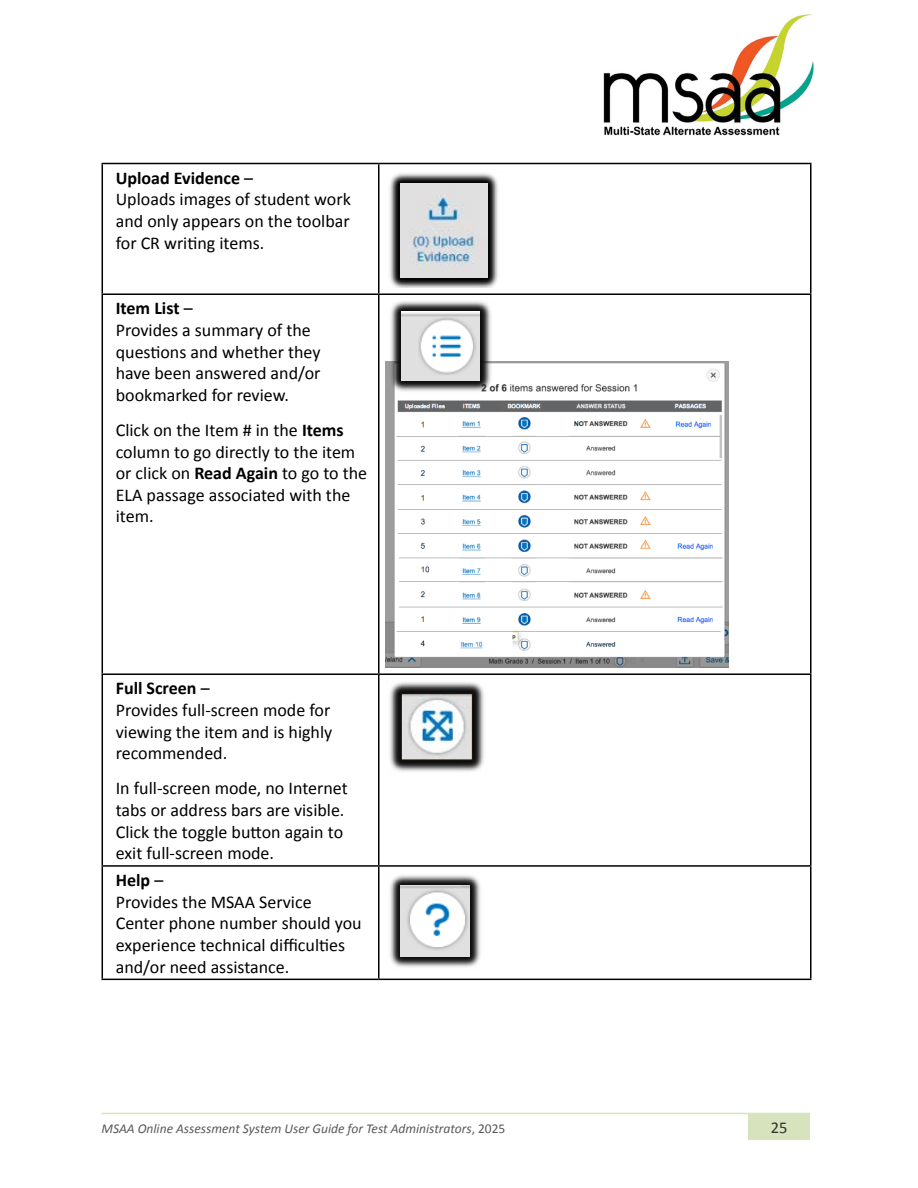
<style>
.page{position:relative;width:918px;height:1188px;background:#fff}
.page>*{position:absolute;margin:0;border:0;box-sizing:border-box;transform-origin:0 0}
.Table_Text{font:18px/21.6px "Calibri";color:#000}
.t1{font:16.5px "Calibri";color:#333}
.t2{font:italic 13.5px "Calibri";color:#58595b}
.s1{font-weight:700}
.s2{font-style:normal}
</style>
<div class="page">
<div style="left:748px;top:1113px;width:62px;height:27px;background:#d6e3bc"></div>
<hr style="left:102px;top:1113px;width:708px;height:1px;background:#d6e3bc">
<img style="left:603px;top:13px;width:211px;height:123px">
<hr style="left:102px;top:163px;width:277px;height:1px;background:#000">
<hr style="left:102px;top:164px;width:1px;height:129px;background:#000">
<hr style="left:379px;top:163px;width:433px;height:1px;background:#000">
<hr style="left:378px;top:164px;width:2px;height:129px;background:#000">
<hr style="left:810px;top:164px;width:2px;height:129px;background:#000">
<hr style="left:102px;top:293px;width:277px;height:2px;background:#000">
<hr style="left:102px;top:295px;width:1px;height:378px;background:#000">
<hr style="left:379px;top:293px;width:433px;height:2px;background:#000">
<hr style="left:378px;top:295px;width:2px;height:378px;background:#000">
<hr style="left:810px;top:295px;width:2px;height:378px;background:#000">
<hr style="left:102px;top:673px;width:277px;height:2px;background:#000">
<hr style="left:102px;top:675px;width:1px;height:190px;background:#000">
<hr style="left:379px;top:673px;width:433px;height:2px;background:#000">
<hr style="left:378px;top:675px;width:2px;height:190px;background:#000">
<hr style="left:810px;top:675px;width:2px;height:190px;background:#000">
<hr style="left:102px;top:865px;width:277px;height:2px;background:#000">
<hr style="left:102px;top:867px;width:1px;height:112px;background:#000">
<hr style="left:379px;top:865px;width:433px;height:2px;background:#000">
<hr style="left:378px;top:867px;width:2px;height:112px;background:#000">
<hr style="left:810px;top:867px;width:2px;height:112px;background:#000">
<hr style="left:102px;top:979px;width:277px;height:1px;background:#000">
<hr style="left:379px;top:979px;width:433px;height:1px;background:#000">
<img style="left:389px;top:173px;width:109px;height:114px">
<img style="left:401px;top:184px;width:87px;height:93px">
<img style="left:386px;top:361px;width:343px;height:306px">
<img style="left:387px;top:301px;width:108px;height:95px">
<img style="left:402px;top:312px;width:78px;height:68px">
<img style="left:389px;top:682px;width:95px;height:90px">
<img style="left:403px;top:695px;width:68px;height:64px">
<div style="left:401px;top:693px;width:72px;height:68px;border:1px solid #211808"></div>
<img style="left:390px;top:875px;width:91px;height:93px">
<img style="left:401px;top:885px;width:68px;height:71px">
<p class="Table_Text" style="left:116px;top:167px;width:237px"><span class="s1">Upload Evidence</span> –<br>Uploads images of student work and only appears on the toolbar for CR writing items.</p>
<p class="Table_Text" style="left:116px;top:298px;width:206px"><span class="s1">Item List</span> –<br>Provides a summary of the questions and whether they have been answered and/or bookmarked for review.</p>
<p class="Table_Text" style="left:116px;top:419px;width:253px">Click on the Item # in the <span class="s1">Items </span>column to go directly to the item or click on <span class="s1">Read Again</span> to go to the<br>ELA passage associated with the item.</p>
<p class="Table_Text" style="left:116px;top:678px;width:218px"><span class="s1">Full Screen</span> –<br>Provides full-screen mode for viewing the item and is highly recommended.</p>
<p class="Table_Text" style="left:116px;top:778px;width:234px">In full-screen mode, no Internet tabs or address bars are visible.<br>Click the toggle button again to exit full-screen mode.</p>
<p class="Table_Text" style="left:116px;top:869px;width:247px"><span class="s1">Help</span> –<br>Provides the MSAA Service<br>Center phone number should you experience technical difficulties and/or need assistance.</p>
<p class="t2" style="left:102px;top:1120px;width:405px">MSAA Online Assessment System User Guide for Test Administrators<span class="s2">, 2025</span></p>
<p class="t1" style="left:771px;top:1117px;width:18px">25</p>
</div>
